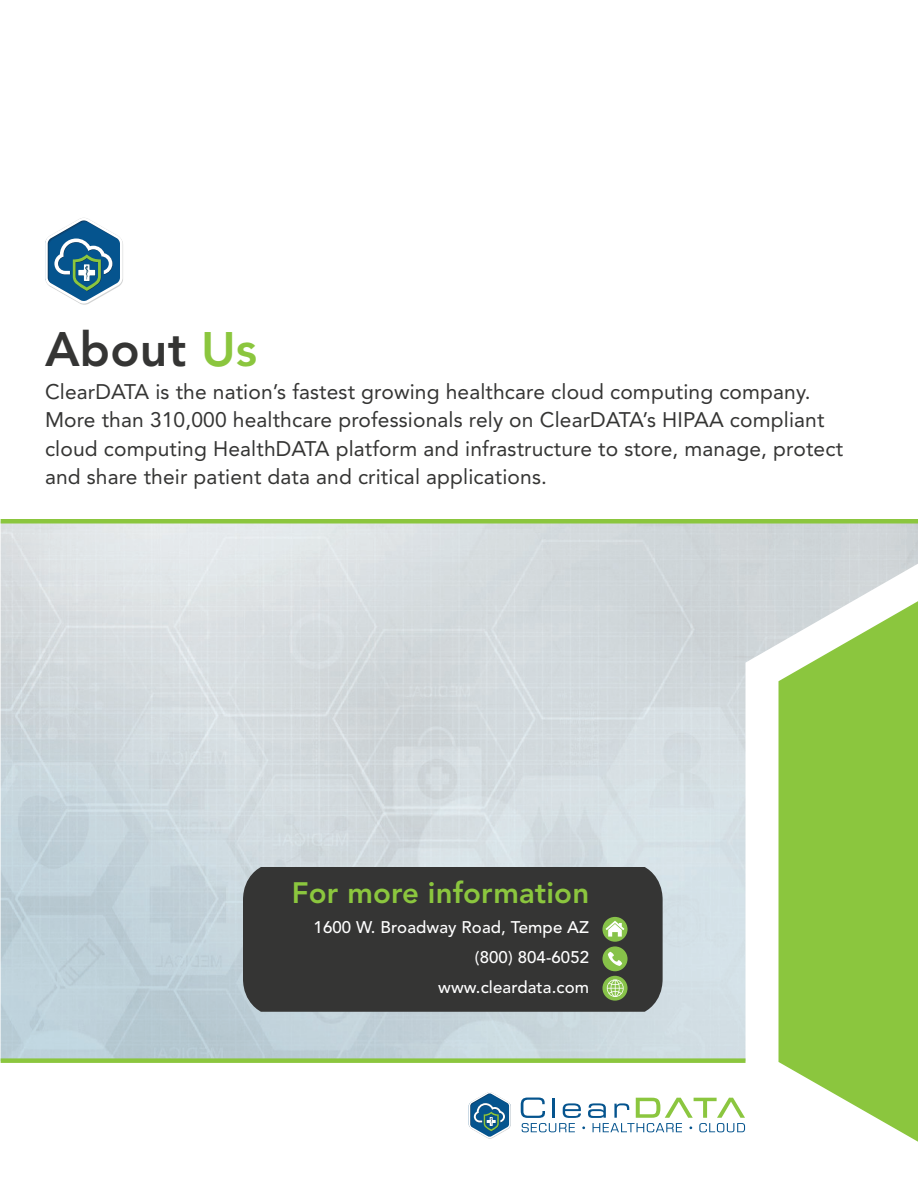
<style>
.page{position:relative;width:918px;height:1188px;background:#fff}
.page>*{position:absolute;margin:0;border:0;box-sizing:border-box;transform-origin:0 0}
.t1{font:800 48px "Avenir LT Std";letter-spacing:.005em;color:#353534}
.t2{font:800 29.4px "Avenir LT Std";letter-spacing:.005em;color:#8bc63e}
.t3{font:21px/28.5px "Avenir LT Std";letter-spacing:.005em;color:#353534}
.t4{font:500 16.8px/30px "Avenir LT Std";letter-spacing:.005em;color:#fff;text-align:right}
.s1{color:#8bc63e}
</style>
<div class="page">
<svg style="left:779px;top:1061px;width:139px;height:81px"></svg>
<img style="left:1px;top:524px;width:917px;height:537px">
<div style="left:1px;top:519px;width:917px;height:5px;background:#8bc63e"></div>
<div style="left:1px;top:1058px;width:745px;height:5px;background:#8bc63e"></div>
<div style="left:243px;top:867px;width:420px;height:145px;background:#353534"></div>
<svg style="left:521px;top:1098px;width:224px;height:34px"></svg>
<svg style="left:469px;top:1092px;width:42px;height:47px"></svg>
<svg style="left:45px;top:218px;width:78px;height:87px"></svg>
<svg style="left:602px;top:917px;width:26px;height:25px"></svg>
<svg style="left:606px;top:921px;width:18px;height:16px"></svg>
<div style="left:602px;top:946px;width:26px;height:25px;background:#87c249;border-radius:50%"></div>
<svg style="left:608px;top:952px;width:14px;height:14px"></svg>
<svg style="left:602px;top:976px;width:26px;height:25px"></svg>
<svg style="left:607px;top:979px;width:17px;height:18px"></svg>
<p class="t1" style="left:45px;top:320px;width:214px">About <span class="s1">Us</span></p>
<p class="t3" style="left:45px;top:377px;width:800px">ClearDATA is the nation’s fastest growing healthcare cloud computing company.<br>More than 310,000 healthcare professionals rely on ClearDATA’s HIPAA compliant cloud computing HealthDATA platform and infrastructure to store, manage, protect and share their patient data and critical applications.</p>
<h2 class="t2" style="left:292px;top:876px;width:299px">For more information</h2>
<p class="t4" style="left:314px;top:913px;width:277px">1600 W. Broadway Road, Tempe AZ (800) 804-6052<br>www.cleardata.com</p>
</div>
